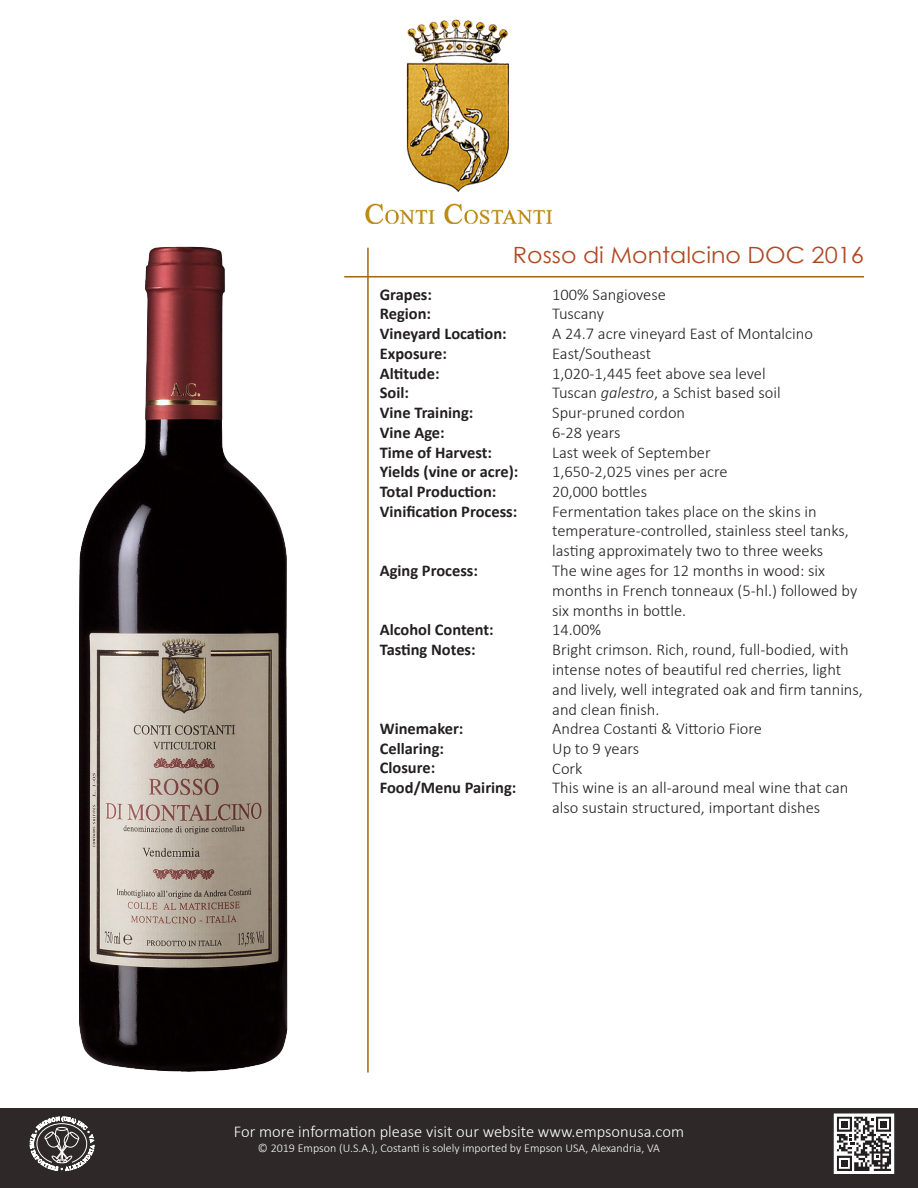
<style>
.page{position:relative;width:918px;height:1188px;background:#fff}
.page>*{position:absolute;margin:0;border:0;box-sizing:border-box;transform-origin:0 0}
.t1{font:22.35px "Century Gothic";color:#af4923;scale:1.06 1}
._1_-_Wines_info{font:300 16.5px/19.8px "Calibri";color:#231f20}
._1_-_Wines_info-2{font:700 16.5px "Calibri";color:#231f20}
.Body_Text{font:300 16.5px/19.8px "Calibri";color:#231f20}
.t2{font:300 16.5px "Calibri";color:#fff}
.t3{font:300 12px "Calibri";color:#fff}
.s1{font-style:italic}
</style>
<div class="page">
<hr style="left:344px;top:276px;width:520px;height:2px;background:#a2670d">
<hr style="left:367px;top:248px;width:2px;height:825px;background:#a2670d">
<div style="left:0;top:1108px;width:918px;height:80px;background:#2e2828"></div>
<svg style="left:30px;top:1117px;width:64px;height:54px"></svg>
<svg style="left:833px;top:1113px;width:62px;height:61px"></svg>
<img style="left:80px;top:247px;width:207px;height:825px">
<img style="left:365px;top:19px;width:187px;height:205px">
<p class="t1" style="left:513px;top:240px;width:333px">Rosso di Montalcino DOC 2016</p>
<p class="_1_-_Wines_info-2" style="left:380px;top:282px;width:54px">Grapes:</p>
<p class="_1_-_Wines_info-2" style="left:380px;top:302px;width:53px">Region:</p>
<p class="_1_-_Wines_info-2" style="left:380px;top:322px;width:128px">Vineyard Location:</p>
<p class="_1_-_Wines_info-2" style="left:380px;top:342px;width:69px">Exposure:</p>
<p class="_1_-_Wines_info-2" style="left:380px;top:361px;width:61px">Altitude:</p>
<p class="_1_-_Wines_info-2" style="left:380px;top:381px;width:31px">Soil:</p>
<p class="_1_-_Wines_info-2" style="left:380px;top:401px;width:95px">Vine Training:</p>
<p class="_1_-_Wines_info-2" style="left:380px;top:421px;width:66px">Vine Age:</p>
<p class="_1_-_Wines_info-2" style="left:380px;top:440px;width:114px">Time of Harvest:</p>
<p class="_1_-_Wines_info-2" style="left:380px;top:460px;width:140px">Yields (vine or acre):</p>
<p class="_1_-_Wines_info-2" style="left:380px;top:480px;width:118px">Total Production:</p>
<p class="_1_-_Wines_info-2" style="left:380px;top:500px;width:139px">Vinification Process:</p>
<p class="_1_-_Wines_info-2" style="left:380px;top:559px;width:100px">Aging Process:</p>
<p class="_1_-_Wines_info-2" style="left:380px;top:618px;width:116px">Alcohol Content:</p>
<p class="_1_-_Wines_info-2" style="left:380px;top:638px;width:97px">Tasting Notes:</p>
<p class="_1_-_Wines_info-2" style="left:380px;top:717px;width:85px">Winemaker:</p>
<p class="_1_-_Wines_info-2" style="left:380px;top:736px;width:66px">Cellaring:</p>
<p class="_1_-_Wines_info-2" style="left:380px;top:756px;width:57px">Closure:</p>
<p class="_1_-_Wines_info-2" style="left:380px;top:776px;width:138px">Food/Menu Pairing:</p>
<p class="_1_-_Wines_info" style="left:552px;top:284px;width:115px">100% Sangiovese</p>
<p class="_1_-_Wines_info" style="left:552px;top:304px;width:53px">Tuscany</p>
<p class="_1_-_Wines_info" style="left:552px;top:324px;width:262px">A 24.7 acre vineyard East of Montalcino</p>
<p class="_1_-_Wines_info" style="left:552px;top:343px;width:100px">East/Southeast</p>
<p class="_1_-_Wines_info" style="left:552px;top:363px;width:215px">1,020-1,445 feet above sea level</p>
<p class="_1_-_Wines_info" style="left:552px;top:383px;width:230px">Tuscan <span class="s1">galestro</span>, a Schist based soil</p>
<p class="_1_-_Wines_info" style="left:552px;top:403px;width:134px">Spur-pruned cordon</p>
<p class="_1_-_Wines_info" style="left:552px;top:422px;width:70px">6-28 years</p>
<p class="_1_-_Wines_info" style="left:552px;top:442px;width:160px">Last week of September</p>
<p class="_1_-_Wines_info" style="left:552px;top:462px;width:177px">1,650-2,025 vines per acre</p>
<p class="_1_-_Wines_info" style="left:552px;top:481px;width:96px">20,000 bottles</p>
<p class="_1_-_Wines_info" style="left:552px;top:501px;width:298px">Fermentation takes place on the skins in temperature-controlled, stainless steel tanks, lasting approximately two to three weeks</p>
<p class="Body_Text" style="left:552px;top:560px;width:307px">The wine ages for 12 months in wood: six months in French tonneaux (5-hl.) followed by six months in bottle.</p>
<p class="_1_-_Wines_info" style="left:552px;top:620px;width:51px">14.00%</p>
<p class="Body_Text" style="left:552px;top:640px;width:312px">Bright crimson. Rich, round, full-bodied, with intense notes of beautiful red cherries, light and lively, well integrated oak and firm tannins, and clean finish.</p>
<p class="_1_-_Wines_info" style="left:552px;top:719px;width:211px">Andrea Costanti &amp; Vittorio Fiore</p>
<p class="_1_-_Wines_info" style="left:552px;top:738px;width:88px">Up to 9 years</p>
<p class="_1_-_Wines_info" style="left:552px;top:758px;width:32px">Cork</p>
<p class="_1_-_Wines_info" style="left:552px;top:778px;width:298px">This wine is an all-around meal wine that can also sustain structured, important dishes</p>
<p class="t2" style="left:234px;top:1121px;width:452px">For more information please visit our website www.empsonusa.com</p>
<p class="t3" style="left:258px;top:1140px;width:404px">© 2019 Empson (U.S.A.), Costanti is solely imported by Empson USA, Alexandria, VA</p>
</div>
